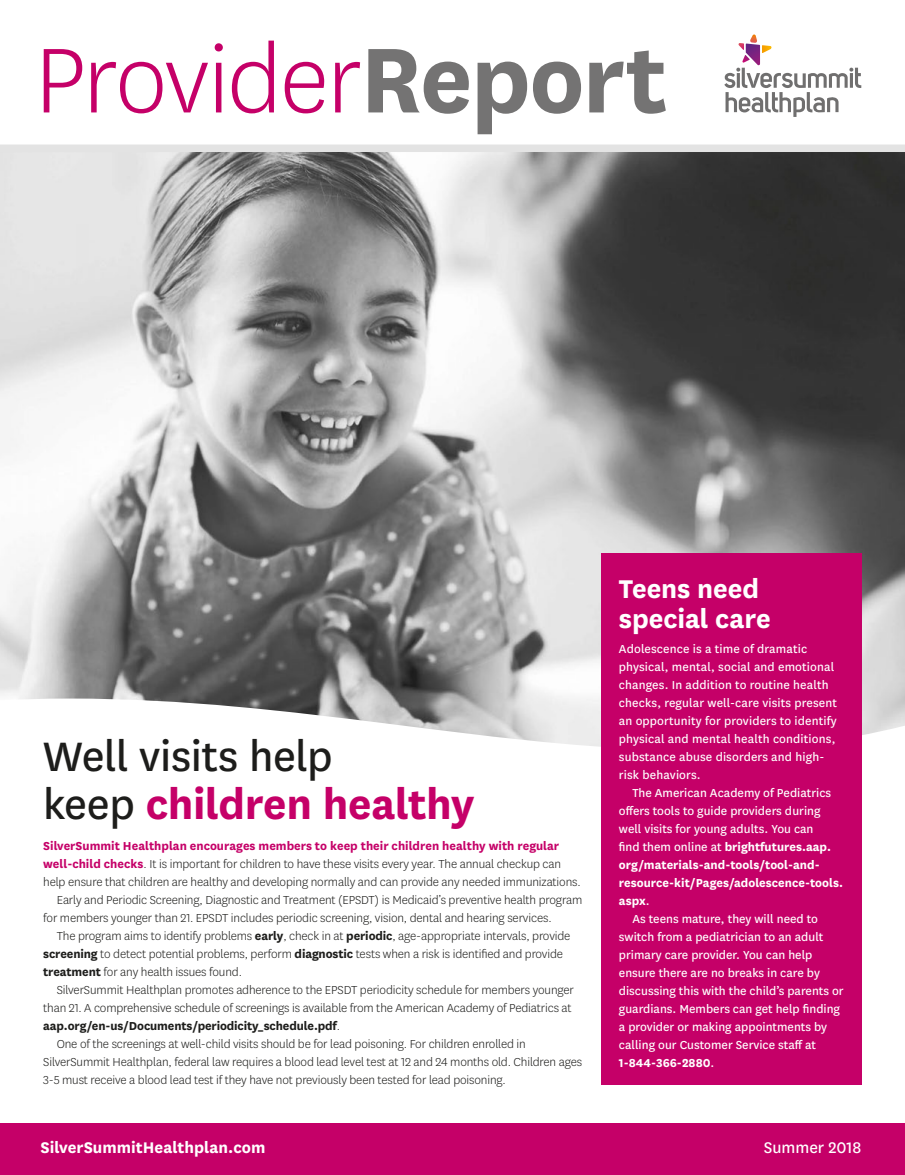
<style>
.page{position:relative;width:905px;height:1175px;background:#fff}
.page>*{position:absolute;margin:0;border:0;box-sizing:border-box;transform-origin:0 0}
.t1{font:300 107.55px "Centene Sans";letter-spacing:-.025em;color:#c50068}
.t2{font:48px/48px "Centene Sans";letter-spacing:-.01em;color:#1d1d1b}
.t3{font:700 30px/30px "Centene Sans";letter-spacing:-.005em;color:#fff}
.t4{font:700 18px "Centene Sans";color:#fff}
.t5{font:18px "Centene Sans";color:#fff}
.t6{font:300 13.5px/18px "Centene Sans";letter-spacing:-.01em;color:#1d1d1b}
.t7{font:13.5px/18px "Centene Sans";color:#fff}
.s1{font-weight:700;color:#747373}
.s2{font-weight:700;color:#c50068}
.s3{font-weight:700}
</style>
<div class="page">
<img style="left:0;top:152px;width:905px;height:546px">
<svg style="left:19px;top:698px;width:886px;height:136px"></svg>
<div style="left:0;top:144px;width:905px;height:8px;background:#e3e3e3"></div>
<div style="left:601px;top:553px;width:260px;height:532px;background:#c50068"></div>
<div style="left:0;top:1123px;width:905px;height:52px;background:#c50068"></div>
<svg style="left:724px;top:34px;width:137px;height:83px"></svg>
<h1 class="t1" style="left:34px;top:13px;width:634px">Provider<span class="s1">Report</span></h1>
<h2 class="t2" style="left:43px;top:729px;width:432px">Well visits help<br>keep <span class="s2">children healthy</span></h2>
<p class="t6" style="left:43px;top:836px;width:539px"><span class="s2">SilverSummit Healthplan encourages members to keep their children healthy with regular well-child checks</span>. It is important for children to have these visits every year. The annual checkup can help ensure that children are healthy and developing normally and can provide any needed immunizations.</p>
<p class="t6" style="left:43px;top:890px;width:540px;text-indent:14px">Early and Periodic Screening, Diagnostic and Treatment (EPSDT) is Medicaid’s preventive health program for members younger than 21. EPSDT includes periodic screening, vision, dental and hearing services.</p>
<p class="t6" style="left:43px;top:926px;width:528px;text-indent:14px">The program aims to identify problems <span class="s3">early</span>, check in at <span class="s3">periodic</span>, age-appropriate intervals, provide <span class="s3">screening</span> to detect potential problems, perform <span class="s3">diagnostic</span> tests when a risk is identified and provide <span class="s3">treatment</span> for any health issues found.</p>
<p class="t6" style="left:43px;top:980px;width:532px;text-indent:14px">SilverSummit Healthplan promotes adherence to the EPSDT periodicity schedule for members younger than 21. A comprehensive schedule of screenings is available from the American Academy of Pediatrics at <span class="s3">aap.org/en-us/Documents/periodicity_schedule.pdf</span>.</p>
<p class="t6" style="left:43px;top:1034px;width:540px;text-indent:14px">One of the screenings at well-child visits should be for lead poisoning. For children enrolled in<br>SilverSummit Healthplan, federal law requires a blood lead level test at 12 and 24 months old. Children ages<br>3-5 must receive a blood lead test if they have not previously been tested for lead poisoning.</p>
<h2 class="t3" style="left:619px;top:571px;width:153px">Teens need special care</h2>
<p class="t7" style="left:619px;top:639px;width:219px">Adolescence is a time of dramatic physical, mental, social and emotional changes. In addition to routine health checks, regular well-care visits present an opportunity for providers to identify physical and mental health conditions, substance abuse disorders and high&shy;risk behaviors.</p>
<p class="t7" style="left:619px;top:783px;width:225px;text-indent:14px">The American Academy of Pediatrics offers tools to guide providers during well visits for young adults. You can<br>find them online at <span class="s3">brightfutures.aap. org/materials-and-tools/tool-and&shy;resource-kit/Pages/adolescence-tools. aspx</span>.</p>
<p class="t7" style="left:619px;top:909px;width:226px;text-indent:14px">As teens mature, they will need to switch from a pediatrician to an adult primary care provider. You can help ensure there are no breaks in care by discussing this with the child’s parents or guardians. Members can get help finding a provider or making appointments by calling our Customer Service staff at <span class="s3">1-844-366-2880</span>.</p>
<p class="t4" style="left:41px;top:1134px;width:226px">SilverSummitHealthplan.com</p>
<p class="t5" style="left:763px;top:1135px;width:99px">Summer 2018</p>
</div>
